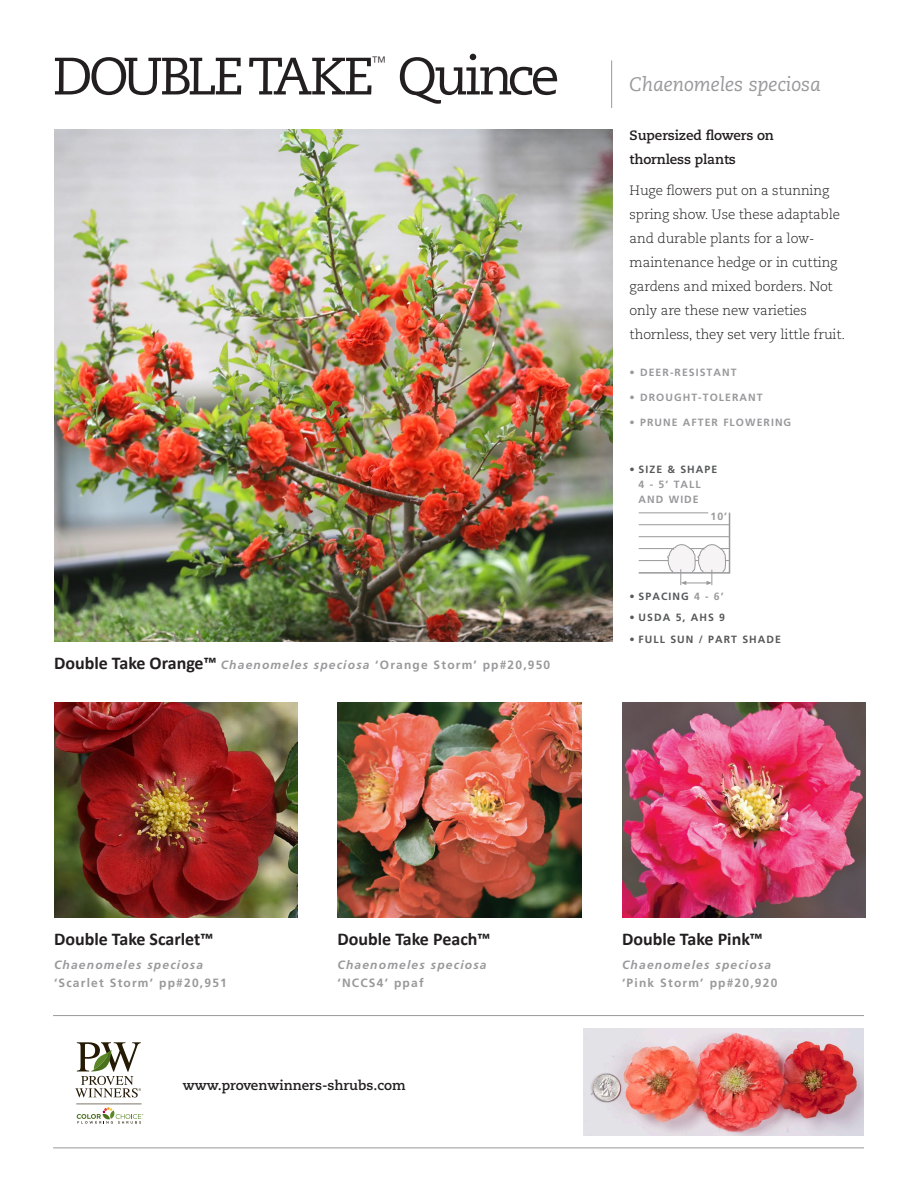
<style>
.page{position:relative;width:918px;height:1188px;background:#fff}
.page>*{position:absolute;margin:0;border:0;box-sizing:border-box;transform-origin:0 0}
.t1{font:52.5px "Caecilia";letter-spacing:-.06em;color:#231f20}
.t2{font:italic 19.5px "Caecilia";color:#99989b}
.t3{font:700 18px "Calibri";color:#231f20}
.t4{font:300 15px "Caecilia";color:#231f20}
.t5{font:300 13.5px/24px "Caecilia";letter-spacing:-.01em;color:#231f20}
.t6{font:700 13.5px/24px "Caecilia";letter-spacing:-.01em;color:#231f20}
.t7{font:700 12px "Frutiger";letter-spacing:.1em;color:#99989b}
.t8{font:italic 700 12px "Frutiger";letter-spacing:.1em;color:#99989b}
.t9{font:700 10.5px/15px "Frutiger";letter-spacing:.1em;color:#99989b}
.t10{font:700 10.5px "Frutiger";letter-spacing:.1em;color:#57585a}
.s1{font-family:"Calibri";font-size:18px;color:#231f20}
.s2{font-style:italic}
.s3{color:#99989b}
</style>
<div class="page">
<svg style="left:638px;top:512px;width:93px;height:73px"></svg>
<img style="left:54px;top:702px;width:244px;height:216px">
<img style="left:622px;top:702px;width:244px;height:216px">
<img style="left:338px;top:702px;width:243px;height:216px">
<img style="left:54px;top:130px;width:559px;height:512px">
<svg style="left:75px;top:1042px;width:66px;height:55px"></svg>
<svg style="left:76px;top:1104px;width:67px;height:20px"></svg>
<hr style="left:53px;top:1148px;width:811px;height:1px;background:#99989b">
<hr style="left:53px;top:1015px;width:811px;height:1px;background:#99989b">
<hr style="left:611px;top:60px;width:1px;height:48px;background:#99989b">
<img style="left:583px;top:1028px;width:281px;height:107px">
<h1 class="t1" style="left:53px;top:46px;width:508px">DOUBLE TAKE Quince</h1>
<p class="t4" style="left:372px;top:54px;width:16px">™</p>
<p class="t7" style="left:54px;top:658px;width:498px"><span class="s1">Double Take Orange™</span> <span class="s2">Chaenomeles speciosa</span> ‘Orange Storm’ pp#20,950</p>
<h2 class="t2" style="left:629px;top:74px;width:193px">Chaenomeles speciosa</h2>
<p class="t6" style="left:630px;top:124px;width:146px">Supersized flowers on thornless plants</p>
<p class="t5" style="left:630px;top:178px;width:217px">Huge flowers put on a stunning spring show. Use these adaptable and durable plants for a low&shy;maintenance hedge or in cutting gardens and mixed borders. Not only are these new varieties thornless, they set very little fruit.</p>
<p class="t9" style="left:630px;top:365px;width:109px">• DEER-RESISTANT</p>
<p class="t9" style="left:630px;top:390px;width:135px">• DROUGHT-TOLERANT</p>
<p class="t9" style="left:630px;top:415px;width:163px">• PRUNE AFTER FLOWERING</p>
<p class="t10" style="left:630px;top:464px;width:89px">• SIZE &amp; SHAPE</p>
<p class="t9" style="left:639px;top:477px;width:64px">4 - 5’ TALL<br>AND WIDE</p>
<p class="t9" style="left:711px;top:509px;width:18px">10’</p>
<p class="t10" style="left:630px;top:590px;width:96px">• SPACING <span class="s3">4 - 6’</span></p>
<p class="t10" style="left:630px;top:612px;width:97px">• USDA 5, AHS 9</p>
<p class="t10" style="left:630px;top:633px;width:153px">• FULL SUN / PART SHADE</p>
<h3 class="t3" style="left:54px;top:927px;width:161px">Double Take Scarlet™</h3>
<p class="t8" style="left:54px;top:958px;width:151px">Chaenomeles speciosa</p>
<p class="t7" style="left:54px;top:976px;width:174px">‘Scarlet Storm’ pp#20,951</p>
<h3 class="t3" style="left:338px;top:927px;width:154px">Double Take Peach™</h3>
<p class="t8" style="left:338px;top:958px;width:151px">Chaenomeles speciosa</p>
<p class="t7" style="left:338px;top:976px;width:88px">‘NCCS4’ ppaf</p>
<p class="t6" style="left:183px;top:1073px;width:225px">www.provenwinners-shrubs.com</p>
<h3 class="t3" style="left:622px;top:927px;width:142px">Double Take Pink™</h3>
<p class="t8" style="left:622px;top:958px;width:151px">Chaenomeles speciosa</p>
<p class="t7" style="left:622px;top:976px;width:157px">‘Pink Storm’ pp#20,920</p>
</div>
